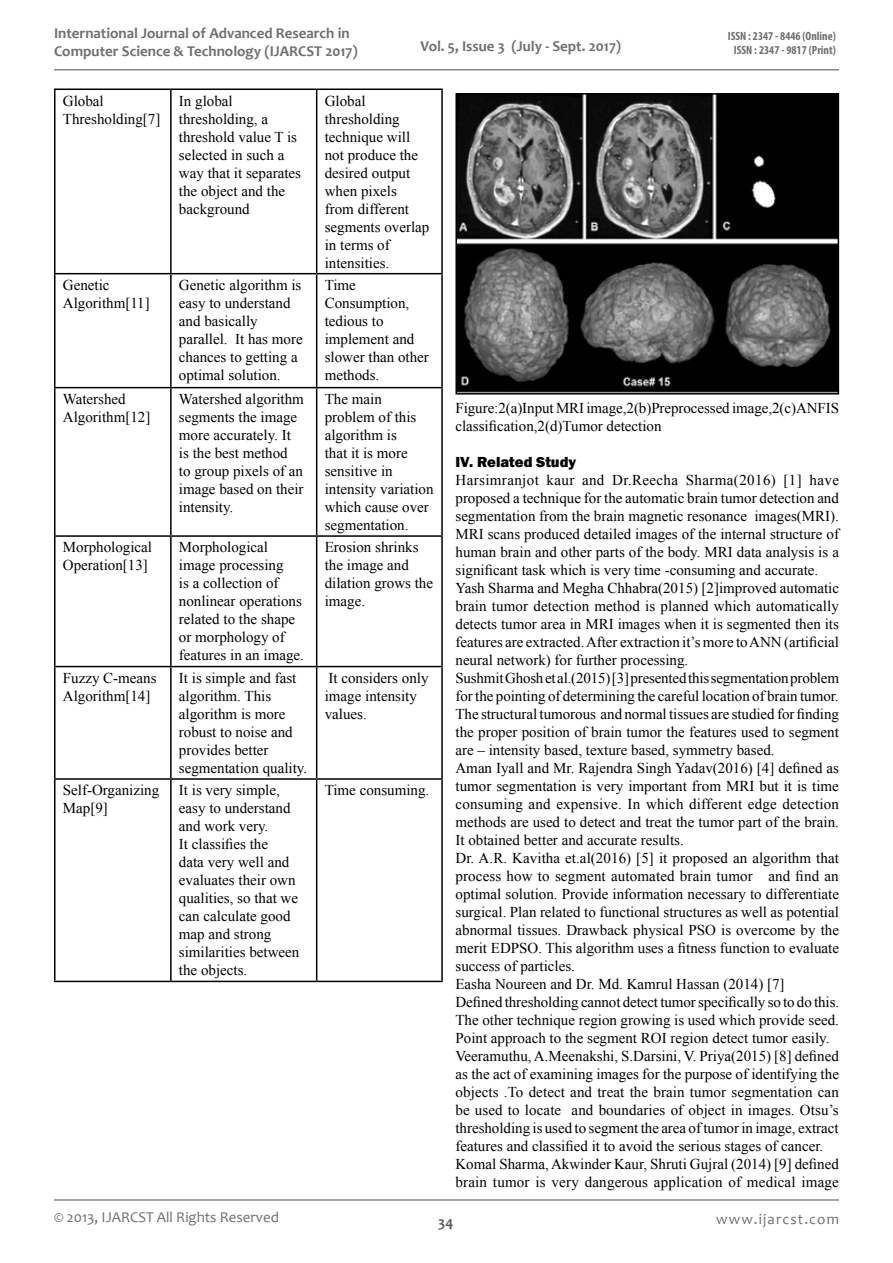
<style>
.page{position:relative;width:893px;height:1263px;background:#fff}
.page>*{position:absolute;margin:0;border:0;box-sizing:border-box;transform-origin:0 0}
.t1{font:15px/18px "Times New Roman";color:#000}
.t2{font:700 15px/18px "Candara";color:#6d6f71}
.t3{font:15px "Candara";color:#6d6f71}
.t4{font:15px "Candara";letter-spacing:.075em;color:#6d6f71}
.t5{font:800 15px "Franklin Gothic";color:#000}
.t6{font:700 15px "Candara";color:#58595b}
.t7{font:700 condensed 12px/14.4px "Myriad Pro";color:#6d6f71;text-align:center}
</style>
<div class="page">
<hr style="left:54px;top:1199px;width:785px;height:2px;background:#86888b">
<hr style="left:54px;top:69px;width:785px;height:2px;background:#86888b">
<hr style="left:54px;top:89px;width:117px;height:1px;background:#000">
<hr style="left:54px;top:90px;width:2px;height:183px;background:#000">
<hr style="left:171px;top:89px;width:146px;height:1px;background:#000">
<hr style="left:170px;top:90px;width:2px;height:183px;background:#000">
<hr style="left:317px;top:89px;width:126px;height:1px;background:#000">
<hr style="left:316px;top:90px;width:1px;height:183px;background:#000">
<hr style="left:441px;top:90px;width:2px;height:183px;background:#000">
<hr style="left:54px;top:273px;width:117px;height:1px;background:#000">
<hr style="left:54px;top:274px;width:2px;height:113px;background:#000">
<hr style="left:171px;top:273px;width:146px;height:1px;background:#000">
<hr style="left:170px;top:274px;width:2px;height:113px;background:#000">
<hr style="left:317px;top:273px;width:126px;height:1px;background:#000">
<hr style="left:316px;top:274px;width:1px;height:113px;background:#000">
<hr style="left:441px;top:274px;width:2px;height:113px;background:#000">
<hr style="left:54px;top:387px;width:117px;height:1px;background:#000">
<hr style="left:54px;top:388px;width:2px;height:147px;background:#000">
<hr style="left:171px;top:387px;width:146px;height:1px;background:#000">
<hr style="left:170px;top:388px;width:2px;height:147px;background:#000">
<hr style="left:317px;top:387px;width:126px;height:1px;background:#000">
<hr style="left:316px;top:388px;width:1px;height:147px;background:#000">
<hr style="left:441px;top:388px;width:2px;height:147px;background:#000">
<hr style="left:54px;top:535px;width:117px;height:2px;background:#000">
<hr style="left:54px;top:537px;width:2px;height:129px;background:#000">
<hr style="left:171px;top:535px;width:146px;height:2px;background:#000">
<hr style="left:170px;top:537px;width:2px;height:129px;background:#000">
<hr style="left:317px;top:535px;width:126px;height:2px;background:#000">
<hr style="left:316px;top:537px;width:1px;height:129px;background:#000">
<hr style="left:441px;top:537px;width:2px;height:129px;background:#000">
<hr style="left:54px;top:666px;width:117px;height:1px;background:#000">
<hr style="left:54px;top:667px;width:2px;height:111px;background:#000">
<hr style="left:171px;top:666px;width:146px;height:1px;background:#000">
<hr style="left:170px;top:667px;width:2px;height:111px;background:#000">
<hr style="left:317px;top:666px;width:126px;height:1px;background:#000">
<hr style="left:316px;top:667px;width:1px;height:111px;background:#000">
<hr style="left:441px;top:667px;width:2px;height:111px;background:#000">
<hr style="left:54px;top:778px;width:117px;height:2px;background:#000">
<hr style="left:54px;top:780px;width:2px;height:201px;background:#000">
<hr style="left:171px;top:778px;width:146px;height:2px;background:#000">
<hr style="left:170px;top:780px;width:2px;height:201px;background:#000">
<hr style="left:317px;top:778px;width:126px;height:2px;background:#000">
<hr style="left:316px;top:780px;width:1px;height:201px;background:#000">
<hr style="left:441px;top:780px;width:2px;height:201px;background:#000">
<hr style="left:54px;top:981px;width:117px;height:1px;background:#000">
<hr style="left:171px;top:981px;width:146px;height:1px;background:#000">
<hr style="left:317px;top:981px;width:126px;height:1px;background:#000">
<img style="left:458px;top:96px;width:378px;height:295px">
<div style="left:455px;top:93px;width:384px;height:301px;border:2px solid #000"></div>
<p class="t2" style="left:54px;top:24px;width:305px">International Journal of Advanced Research in<br>Computer Science &amp; Technology (IJARCST 2017)</p>
<p class="t2" style="left:420px;top:36px;width:202px">Vol. 5, Issue 3 (July - Sept. 2017)</p>
<p class="t7" style="left:728px;top:28px;width:110px">ISSN : 2347 - 8446 (Online)<br>ISSN : 2347 - 9817 (Print)</p>
<p class="t1" style="left:63px;top:91px;width:99px">Global<br>Thresholding[7]</p>
<p class="t1" style="left:179px;top:91px;width:124px">In global thresholding, a threshold value T is selected in such a way that it separates the object and the background</p>
<p class="t1" style="left:325px;top:91px;width:106px">Global thresholding technique will not produce the desired output when pixels from different segments overlap in terms of intensities.</p>
<p class="t1" style="left:63px;top:276px;width:88px">Genetic<br>Algorithm[11]</p>
<p class="t1" style="left:179px;top:276px;width:125px">Genetic algorithm is easy to understand and basically parallel. It has more chances to getting a optimal solution.</p>
<p class="t1" style="left:325px;top:276px;width:106px">Time<br>Consumption, tedious to implement and slower than other methods.</p>
<p class="t1" style="left:63px;top:390px;width:89px">Watershed<br>Algorithm[12]</p>
<p class="t1" style="left:179px;top:390px;width:127px">Watershed algorithm segments the image more accurately. It is the best method<br>to group pixels of an image based on their intensity.</p>
<p class="t1" style="left:325px;top:390px;width:110px">The main problem of this algorithm is<br>that it is more sensitive in intensity variation which cause over segmentation.</p>
<p class="t1" style="left:63px;top:538px;width:91px">Morphological<br>Operation[13]</p>
<p class="t1" style="left:179px;top:538px;width:126px">Morphological image processing<br>is a collection of nonlinear operations related to the shape or morphology of features in an image.</p>
<p class="t1" style="left:325px;top:538px;width:110px">Erosion shrinks the image and dilation grows the image.</p>
<p class="t1" style="left:63px;top:669px;width:95px">Fuzzy C-means<br>Algorithm[14]</p>
<p class="t1" style="left:179px;top:669px;width:130px">It is simple and fast algorithm. This algorithm is more robust to noise and provides better segmentation quality.</p>
<p class="t1" style="left:325px;top:669px;width:105px">It considers only image intensity values.</p>
<p class="t1" style="left:63px;top:781px;width:98px">Self-Organizing<br>Map[9]</p>
<p class="t1" style="left:179px;top:781px;width:122px">It is very simple, easy to understand and work very.<br>It classifies the<br>data very well and evaluates their own qualities, so that we can calculate good map and strong similarities between the objects.</p>
<p class="t1" style="left:325px;top:781px;width:106px">Time consuming.</p>
<p class="t1" style="left:455px;top:398px;width:385px">Figure:2(a)Input MRI image,2(b)Preprocessed image,2(c)ANFIS classification,2(d)Tumor detection</p>
<p class="t5" style="left:455px;top:452px;width:122px">IV. Related Study</p>
<p class="t1" style="left:455px;top:470px;width:385px">Harsimranjot kaur and Dr.Reecha Sharma(2016) [1] have proposed a technique for the automatic brain tumor detection and segmentation from the brain magnetic resonance images(MRI).<br>MRI scans produced detailed images of the internal structure of human brain and other parts of the body. MRI data analysis is a significant task which is very time -consuming and accurate.<br>Yash Sharma and Megha Chhabra(2015) [2]improved automatic brain tumor detection method is planned which automatically detects tumor area in MRI images when it is segmented then its features are extracted. After extraction it’s more to ANN (artificial neural network) for further processing.<br>Sushmit Ghosh et al.(2015) [3] presented this segmentation problem for the pointing of determining the careful location of brain tumor.<br>The structural tumorous and normal tissues are studied for finding the proper position of brain tumor the features used to segment are – intensity based, texture based, symmetry based.<br>Aman Iyall and Mr. Rajendra Singh Yadav(2016) [4] defined as tumor segmentation is very important from MRI but it is time consuming and expensive. In which different edge detection methods are used to detect and treat the tumor part of the brain.<br>It obtained better and accurate results.<br>Dr. A.R. Kavitha et.al(2016) [5] it proposed an algorithm that process how to segment automated brain tumor and find an optimal solution. Provide information necessary to differentiate surgical. Plan related to functional structures as well as potential abnormal tissues. Drawback physical PSO is overcome by the merit EDPSO. This algorithm uses a fitness function to evaluate success of particles.<br>Easha Noureen and Dr. Md. Kamrul Hassan (2014) [7]<br>Defined thresholding cannot detect tumor specifically so to do this.<br>The other technique region growing is used which provide seed.<br>Point approach to the segment ROI region detect tumor easily.<br>Veeramuthu, A.Meenakshi, S.Darsini, V. Priya(2015) [8] defined as the act of examining images for the purpose of identifying the objects .To detect and treat the brain tumor segmentation can be used to locate and boundaries of object in images. Otsu’s thresholding is used to segment the area of tumor in image, extract features and classified it to avoid the serious stages of cancer.<br>Komal Sharma, Akwinder Kaur, Shruti Gujral (2014) [9] defined brain tumor is very dangerous application of medical image</p>
<p class="t3" style="left:54px;top:1207px;width:226px">© 2013, IJARCST All Rights Reserved</p>
<p class="t4" style="left:716px;top:1210px;width:124px">www.ijarcst.com</p>
<p class="t6" style="left:438px;top:1213px;width:17px">34</p>
</div>
